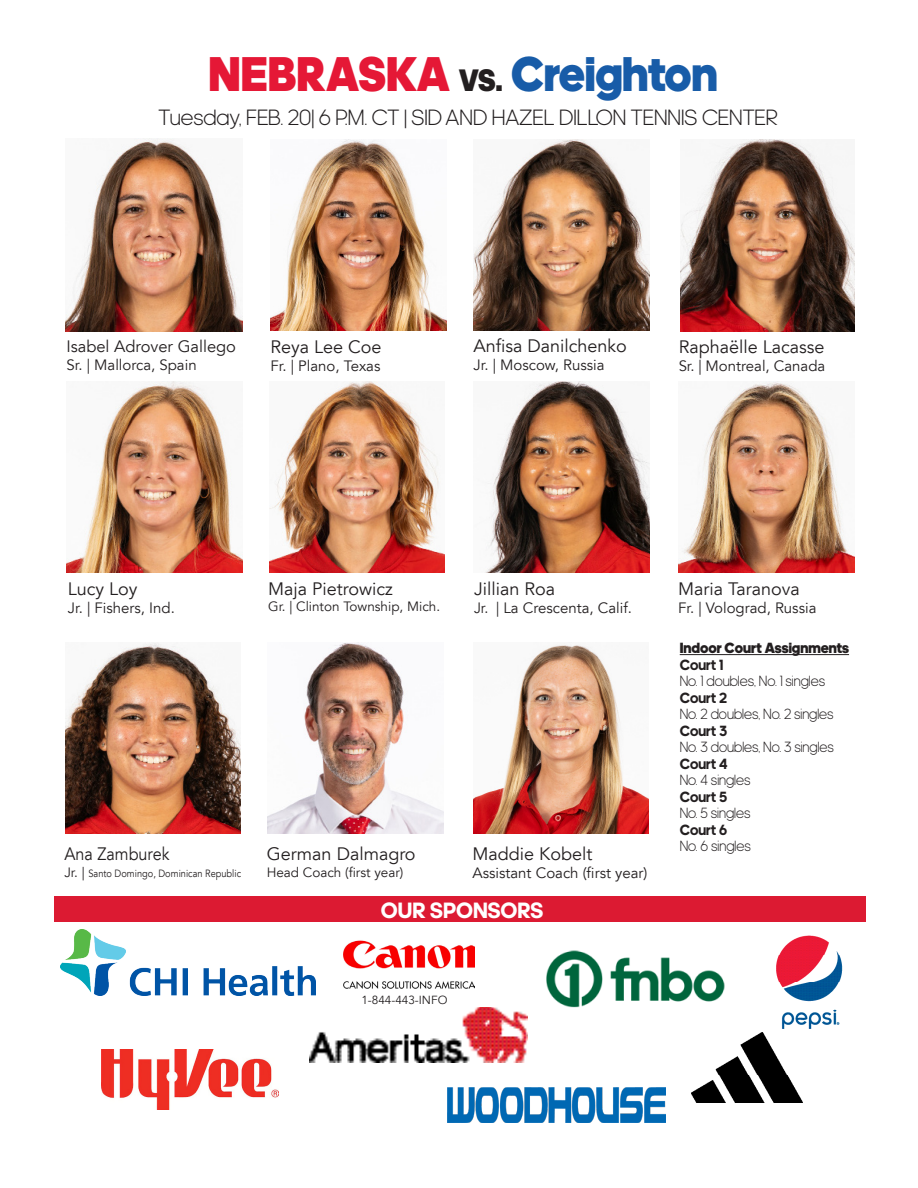
<style>
.page{position:relative;width:918px;height:1188px;background:#fff}
.page>*{position:absolute;margin:0;border:0;box-sizing:border-box;transform-origin:0 0}
.t1{font:900 49.5px "adineue PRO";color:#185ca8;scale:.93 1}
.t2{font:300 22.5px "adineue PRO";color:#231f20}
.t3{font:700 22.5px "adineue PRO";color:#fff}
.t4{font:18px "Avenir LT Std";color:#231f20}
.t5{font:18px "Avenir LT Std";color:#231f20;scale:.9 1}
.t6{font:16.5px "Avenir LT Std";color:#231f20}
.t7{font:15px "Avenir LT Std";color:#231f20}
.t8{font:300 15px "adineue PRO";color:#231f20;scale:.95 1}
.t9{font:700 15px "adineue PRO";color:#231f20;scale:.95 1}
.t10{font:15px "Avenir LT Std";color:#231f20;scale:.95 1}
.t11{font:900 15px "adineue PRO";color:#231f20;scale:.95 1}
.t12{font:13.5px "Avenir LT Std";color:#231f20}
.t13{font:11.7px "Avenir LT Std";color:#231f20}
.t14{font:10.5px "Avenir LT Std";color:#231f20;scale:.88 1}
.s1{color:#e51836}
.s2{font-size:31.5px;color:#231f20}
.s3{font-size:13.5px}
</style>
<div class="page">
<img style="left:474px;top:139px;width:175px;height:192px">
<img style="left:270px;top:381px;width:174px;height:191px">
<img style="left:679px;top:382px;width:175px;height:191px">
<img style="left:67px;top:382px;width:175px;height:191px">
<img style="left:485px;top:381px;width:164px;height:191px">
<img style="left:66px;top:642px;width:175px;height:191px">
<img style="left:268px;top:642px;width:175px;height:191px">
<img style="left:473px;top:643px;width:176px;height:190px">
<img style="left:680px;top:140px;width:175px;height:191px">
<img style="left:65px;top:138px;width:178px;height:193px">
<img style="left:776px;top:935px;width:67px;height:94px">
<img style="left:546px;top:950px;width:179px;height:58px">
<img style="left:61px;top:930px;width:255px;height:66px">
<img style="left:343px;top:940px;width:131px;height:49px">
<img style="left:102px;top:1049px;width:176px;height:61px">
<img style="left:310px;top:1007px;width:217px;height:56px">
<img style="left:448px;top:1087px;width:218px;height:35px">
<img style="left:692px;top:1033px;width:110px;height:69px">
<div style="left:54px;top:896px;width:812px;height:25px;background:#dc1a32"></div>
<hr style="left:680px;top:654px;width:169px;height:1px;background:#231f20">
<img style="left:271px;top:139px;width:175px;height:192px">
<p class="t1" style="left:209px;top:44px;width:549px"><span class="s1">NEBRASKA</span> <span class="s2">VS.</span> Creighton</p>
<p class="t2" style="left:159px;top:104px;width:620px">Tuesday, FEB. 20| 6 P.M. CT | SID AND HAZEL DILLON TENNIS CENTER</p>
<p class="t6" style="left:66px;top:337px;width:171px">Isabel Adrover Gallego</p>
<p class="t7" style="left:66px;top:356px;width:132px">Sr. | Mallorca, Spain</p>
<p class="t4" style="left:270px;top:336px;width:113px">Reya Lee Coe</p>
<p class="t7" style="left:270px;top:357px;width:112px">Fr. | Plano, Texas</p>
<p class="t4" style="left:474px;top:336px;width:155px">Anfisa Danilchenko</p>
<p class="t7" style="left:474px;top:357px;width:133px">Jr. | Moscow, Russia</p>
<p class="t4" style="left:679px;top:337px;width:147px">Raphaëlle Lacasse</p>
<p class="t7" style="left:679px;top:357px;width:148px">Sr. | Montreal, Canada</p>
<p class="t4" style="left:68px;top:578px;width:71px">Lucy Loy</p>
<p class="t7" style="left:68px;top:599px;width:109px">Jr. | Fishers, Ind.</p>
<p class="t4" style="left:268px;top:578px;width:126px">Maja Pietrowicz</p>
<p class="t12" style="left:268px;top:599px;width:174px">Gr. | Clinton Township, Mich.</p>
<p class="t4" style="left:474px;top:578px;width:82px">Jillian Roa</p>
<p class="t10" style="left:474px;top:599px;width:168px">Jr. | La Crescenta, Calif.</p>
<p class="t5" style="left:64px;top:844px;width:118px">Ana Zamburek</p>
<p class="t14" style="left:64px;top:867px;width:202px"><span class="s3">Jr. |</span> Santo Domingo, Dominican Republic</p>
<p class="t4" style="left:267px;top:844px;width:151px">German Dalmagro</p>
<p class="t12" style="left:267px;top:864px;width:138px">Head Coach (first year)</p>
<p class="t4" style="left:472px;top:844px;width:122px">Maddie Kobelt</p>
<p class="t7" style="left:472px;top:865px;width:177px">Assistant Coach (first year)</p>
<p class="t3" style="left:381px;top:897px;width:164px">OUR SPONSORS</p>
<p class="t13" style="left:361px;top:993px;width:88px">1-844-443-INFO</p>
<p class="t4" style="left:678px;top:578px;width:123px">Maria Taranova</p>
<p class="t7" style="left:678px;top:599px;width:140px">Fr. | Volograd, Russia</p>
<p class="t11" style="left:680px;top:639px;width:180px">Indoor Court Assignments</p>
<p class="t9" style="left:680px;top:656px;width:47px">Court 1</p>
<p class="t8" style="left:680px;top:673px;width:154px">No. 1 doubles, No. 1 singles</p>
<p class="t9" style="left:680px;top:689px;width:51px">Court 2</p>
<p class="t8" style="left:680px;top:706px;width:164px">No. 2 doubles, No. 2 singles</p>
<p class="t9" style="left:680px;top:722px;width:52px">Court 3</p>
<p class="t8" style="left:680px;top:739px;width:164px">No. 3 doubles, No. 3 singles</p>
<p class="t9" style="left:680px;top:755px;width:52px">Court 4</p>
<p class="t8" style="left:680px;top:772px;width:76px">No. 4 singles</p>
<p class="t9" style="left:680px;top:788px;width:52px">Court 5</p>
<p class="t8" style="left:680px;top:805px;width:76px">No. 5 singles</p>
<p class="t9" style="left:680px;top:821px;width:51px">Court 6</p>
<p class="t8" style="left:680px;top:838px;width:76px">No. 6 singles</p>
</div>
